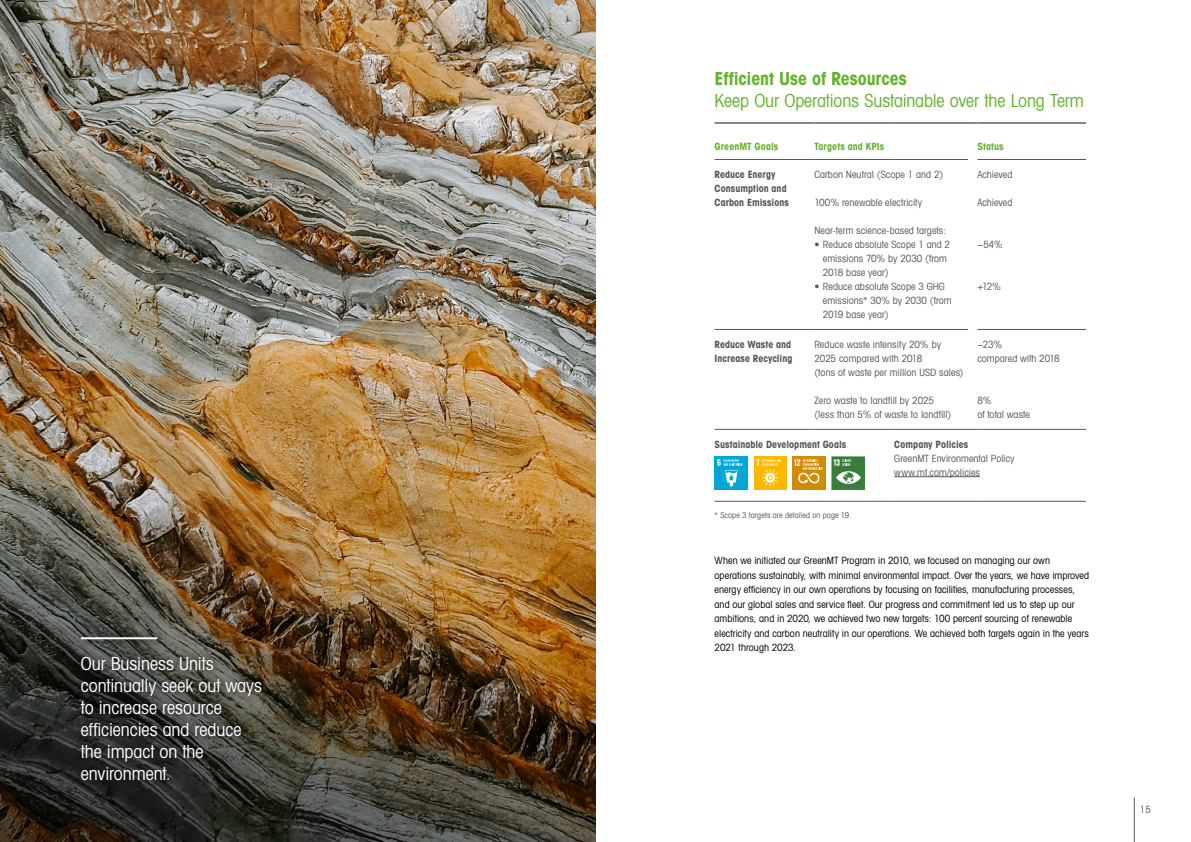
<style>
.page{position:relative;width:1191px;height:842px;background:#fff}
.page>*{position:absolute;margin:0;border:0;box-sizing:border-box;transform-origin:0 0}
.t1{font:18px/22px "Avant Gardefor MT Bk";letter-spacing:-.005em;color:#fff}
.t2{font:18px "Avant Gardefor MT Bk";letter-spacing:-.01em;color:#64b32b}
.t3{font:18px "Avant Gardefor MT Bd";color:#64b32b}
.t4{font:10px/14.5px "Avant Gardefor MT Bk";letter-spacing:.005em;color:#000}
.t5{font:10px/14px "Avant Gardefor MT Bk";letter-spacing:.005em;color:#565655}
.t6{font:10px/14px "Avant Gardefor MT Bd";letter-spacing:.005em;color:#565655}
.t7{font:10px "Avant Gardefor MT Bd";letter-spacing:.01em;color:#64b32b}
.t8{font:8px "Avant Gardefor MT Bk";letter-spacing:.015em;color:#565655}
</style>
<div class="page">
<hr style="left:1134px;top:797px;width:1px;height:45px;background:#565655">
<img style="left:0;top:0;width:595px;height:332px">
<hr style="left:714px;top:122px;width:100px;height:2px;background:#868786">
<hr style="left:814px;top:122px;width:80px;height:2px;background:#868786">
<hr style="left:894px;top:122px;width:74px;height:2px;background:#868786">
<svg style="left:968px;top:122px;width:9px;height:2px"></svg>
<hr style="left:977px;top:122px;width:109px;height:2px;background:#868786">
<hr style="left:714px;top:159px;width:100px;height:1px;background:#565655">
<hr style="left:814px;top:159px;width:80px;height:1px;background:#565655">
<hr style="left:894px;top:159px;width:74px;height:1px;background:#565655">
<hr style="left:977px;top:159px;width:109px;height:1px;background:#565655">
<hr style="left:714px;top:329px;width:100px;height:1px;background:#565655">
<hr style="left:814px;top:329px;width:80px;height:1px;background:#565655">
<hr style="left:894px;top:329px;width:74px;height:1px;background:#565655">
<hr style="left:714px;top:429px;width:100px;height:1px;background:#565655">
<hr style="left:814px;top:429px;width:80px;height:1px;background:#565655">
<hr style="left:894px;top:429px;width:74px;height:1px;background:#565655">
<hr style="left:977px;top:329px;width:109px;height:1px;background:#565655">
<hr style="left:977px;top:429px;width:109px;height:1px;background:#565655">
<hr style="left:714px;top:501px;width:100px;height:1px;background:#565655">
<hr style="left:814px;top:501px;width:80px;height:1px;background:#565655">
<hr style="left:894px;top:501px;width:74px;height:1px;background:#565655">
<hr style="left:977px;top:501px;width:109px;height:1px;background:#565655">
<div style="left:714px;top:456px;width:34px;height:34px;background:#00a7d6"></div>
<svg style="left:717px;top:459px;width:25px;height:28px"></svg>
<div style="left:753px;top:456px;width:33px;height:34px;background:#fbb800"></div>
<svg style="left:756px;top:459px;width:25px;height:27px"></svg>
<div style="left:792px;top:456px;width:34px;height:34px;background:#d18c05"></div>
<svg style="left:794px;top:459px;width:28px;height:25px"></svg>
<div style="left:831px;top:456px;width:34px;height:34px;background:#3a7d3b"></div>
<svg style="left:833px;top:459px;width:28px;height:25px"></svg>
<hr style="left:894px;top:476px;width:86px;height:1px;background:#565655">
<img style="left:0;top:332px;width:595px;height:510px">
<div style="left:74px;top:649px;width:195px;height:139px;background:#000;opacity:.84"></div>
<div style="left:74px;top:629px;width:90px;height:18px;background:#000;opacity:.84"></div>
<hr style="left:81px;top:637px;width:76px;height:2px;background:#fff">
<h1 class="t1" style="left:81px;top:652px;width:183px">Our Business Units continually seek out ways to increase resource efficiencies and reduce the impact on the environment.</h1>
<h1 class="t3" style="left:714px;top:67px;width:194px">Efficient Use of Resources</h1>
<h1 class="t2" style="left:714px;top:90px;width:371px">Keep Our Operations Sustainable over the Long Term</h1>
<p class="t7" style="left:714px;top:140px;width:65px">GreenMT Goals</p>
<p class="t7" style="left:814px;top:140px;width:71px">Targets and KPIs</p>
<p class="t7" style="left:977px;top:140px;width:28px">Status</p>
<p class="t6" style="left:714px;top:167px;width:76px">Reduce Energy<br>Consumption and<br>Carbon Emissions</p>
<p class="t5" style="left:814px;top:167px;width:130px">Carbon Neutral (Scope 1 and 2)</p>
<p class="t5" style="left:977px;top:167px;width:37px">Achieved</p>
<p class="t5" style="left:977px;top:195px;width:37px">Achieved</p>
<p class="t5" style="left:977px;top:237px;width:27px">−54%</p>
<p class="t5" style="left:977px;top:279px;width:25px">+12%</p>
<p class="t5" style="left:814px;top:195px;width:109px">100% renewable electricity</p>
<p class="t5" style="left:814px;top:223px;width:133px">Near-term science-based targets:</p>
<p class="t5" style="left:823px;top:237px;width:129px;text-indent:-8px">• Reduce absolute Scope 1 and 2 emissions 70% by 2030 (from<br>2018 base year)</p>
<p class="t5" style="left:823px;top:279px;width:130px;text-indent:-8px">• Reduce absolute Scope 3 GHG emissions* 30% by 2030 (from<br>2019 base year)</p>
<p class="t6" style="left:714px;top:337px;width:79px">Reduce Waste and<br>Increase Recycling</p>
<p class="t5" style="left:814px;top:337px;width:150px">Reduce waste intensity 20% by<br>2025 compared with 2018<br>(tons of waste per million USD sales)</p>
<p class="t5" style="left:814px;top:393px;width:139px">Zero waste to landfill by 2025 (less than 5% of waste to landfill)</p>
<p class="t5" style="left:977px;top:337px;width:84px">−23%<br>compared with 2018</p>
<p class="t5" style="left:977px;top:393px;width:54px">8%<br>of total waste</p>
<p class="t6" style="left:714px;top:437px;width:133px">Sustainable Development Goals</p>
<p class="t6" style="left:894px;top:437px;width:76px">Company Policies</p>
<p class="t5" style="left:894px;top:451px;width:122px">GreenMT Environmental Policy www.mt.com/policies</p>
<p class="t8" style="left:714px;top:510px;width:138px">* Scope 3 targets are detailed on page 19.</p>
<p class="t4" style="left:714px;top:553px;width:376px">When we initiated our GreenMT Program in 2010, we focused on managing our own operations sustainably, with minimal environmental impact. Over the years, we have improved energy efficiency in our own operations by focusing on facilities, manufacturing processes, and our global sales and service fleet. Our progress and commitment led us to step up our ambitions, and in 2020, we achieved two new targets: 100 percent sourcing of renewable electricity and carbon neutrality in our operations. We achieved both targets again in the years 2021 through 2023.</p>
<p class="t5" style="left:1140px;top:802px;width:13px">15</p>
</div>
